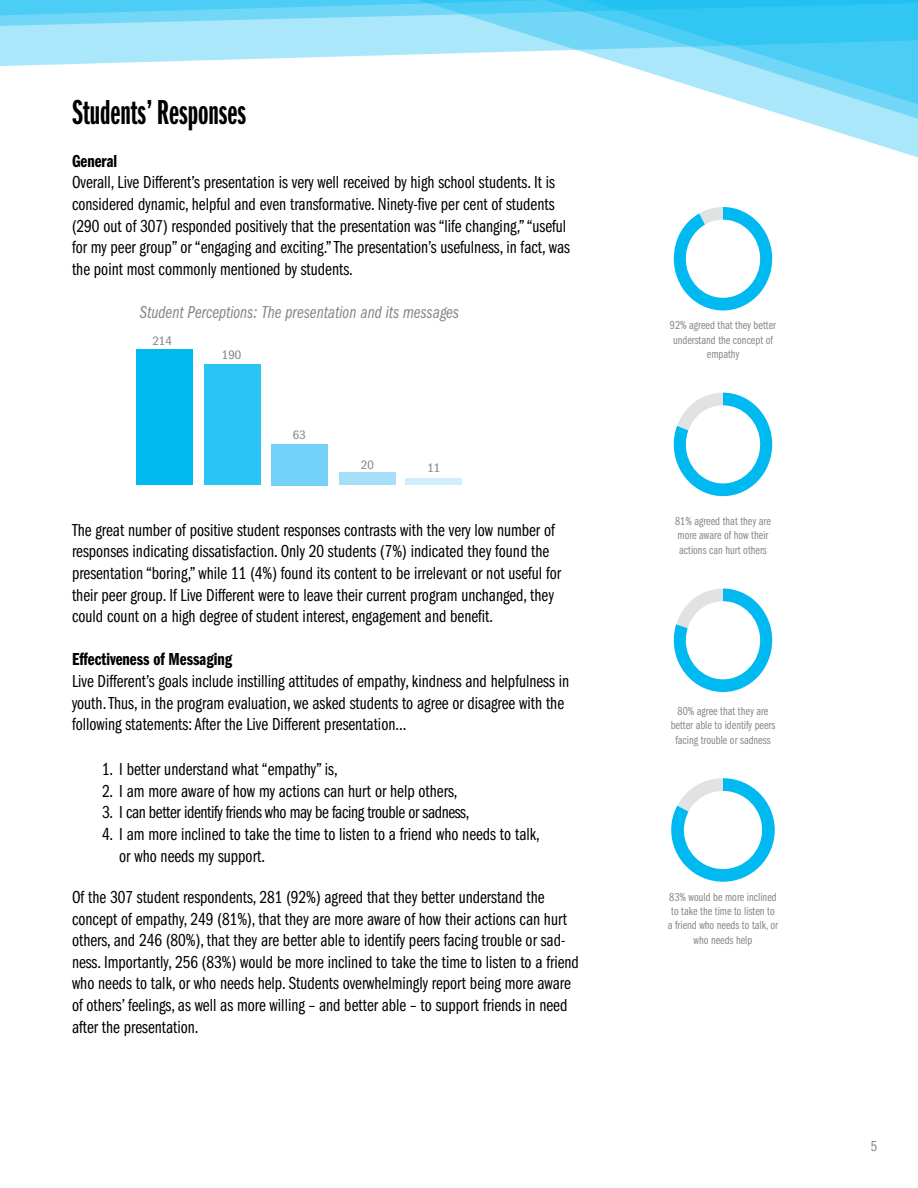
<style>
.page{position:relative;width:918px;height:1188px;background:#fff}
.page>*{position:absolute;margin:0;border:0;box-sizing:border-box;transform-origin:0 0}
.t1{font:36px "ITC Franklin Gothic Std Dm X Cp";color:#000}
.t2{font:18px/21.6px "ITC Franklin Gothic Std Bk Cp";color:#000}
.t3{font:18px "ITC Franklin Gothic Std Bk Cp";letter-spacing:-.02em;color:#000}
.t4{font:18px "ITC Franklin Gothic Std Dm Cp";color:#000}
.t5{font:17.85px "ITC Franklin Gothic Std Bk Cp It";color:#888787}
.t6{font:15px "ITC Franklin Gothic Std Bk Cp";color:#888787}
.t7{font:12.75px "ITC Franklin Gothic Std Bk Cp";color:#888787;scale:1.19 1}
.t8{font:12px/14.4px "ITC Franklin Gothic Std Bk Cp";color:#888787;text-align:center}
</style>
<div class="page">
<div style="left:406px;top:478px;width:56px;height:7px;background:#d1eefc"></div>
<div style="left:339px;top:472px;width:56px;height:13px;background:#a5dff9"></div>
<div style="left:271px;top:444px;width:56px;height:41px;background:#74d1f7"></div>
<div style="left:204px;top:365px;width:56px;height:120px;background:#2ac5f4"></div>
<div style="left:137px;top:350px;width:56px;height:135px;background:#00b9f1"></div>
<svg style="left:674px;top:217px;width:98px;height:93px"></svg>
<svg style="left:674px;top:393px;width:98px;height:103px"></svg>
<svg style="left:674px;top:589px;width:98px;height:103px"></svg>
<svg style="left:671px;top:778px;width:104px;height:104px"></svg>
<svg style="left:0;top:0;width:918px;height:158px"></svg>
<h1 class="t1" style="left:72px;top:92px;width:175px">Students’ Responses</h1>
<p class="t4" style="left:72px;top:151px;width:47px">General</p>
<p class="t2" style="left:72px;top:172px;width:499px">Overall, Live Different’s presentation is very well received by high school students. It is considered dynamic, helpful and even transformative. Ninety-five per cent of students (290 out of 307) responded positively that the presentation was “life changing,” “useful for my peer group” or “engaging and exciting.” The presentation’s usefulness, in fact, was the point most commonly mentioned by students.</p>
<p class="t5" style="left:140px;top:303px;width:321px">Student Perceptions: The presentation and its messages</p>
<p class="t7" style="left:152px;top:334px;width:18px">214</p>
<p class="t7" style="left:222px;top:348px;width:18px">190</p>
<p class="t7" style="left:293px;top:428px;width:12px">63</p>
<p class="t7" style="left:361px;top:458px;width:12px">20</p>
<p class="t7" style="left:428px;top:461px;width:12px">11</p>
<p class="t2" style="left:72px;top:519px;width:491px">The great number of positive student responses contrasts with the very low number of responses indicating dissatisfaction. Only 20 students (7%) indicated they found the presentation “boring,” while 11 (4%) found its content to be irrelevant or not useful for their peer group. If Live Different were to leave their current program unchanged, they could count on a high degree of student interest, engagement and benefit.</p>
<p class="t4" style="left:72px;top:650px;width:162px">Effectiveness of Messaging</p>
<p class="t2" style="left:72px;top:671px;width:499px">Live Different’s goals include instilling attitudes of empathy, kindness and helpfulness in youth. Thus, in the program evaluation, we asked students to agree or disagree with the following statements: After the Live Different presentation...</p>
<p class="t2" style="left:102px;top:759px;width:237px">1. I better understand what “empathy” is,</p>
<p class="t2" style="left:102px;top:780px;width:357px">2. I am more aware of how my actions can hurt or help others,</p>
<p class="t3" style="left:102px;top:803px;width:369px">3. I can better identify friends who may be facing trouble or sadness,</p>
<p class="t2" style="left:119px;top:824px;width:422px;text-indent:-17px">4. I am more inclined to take the time to listen to a friend who needs to talk, or who needs my support.</p>
<p class="t2" style="left:72px;top:887px;width:508px">Of the 307 student respondents, 281 (92%) agreed that they better understand the concept of empathy, 249 (81%), that they are more aware of how their actions can hurt others, and 246 (80%), that they are better able to identify peers facing trouble or sad&shy;ness. Importantly, 256 (83%) would be more inclined to take the time to listen to a friend who needs to talk, or who needs help. Students overwhelmingly report being more aware of others’ feelings, as well as more willing – and better able – to support friends in need after the presentation.</p>
<p class="t8" style="left:670px;top:318px;width:108px">92% agreed that they better understand the concept of empathy</p>
<p class="t8" style="left:675px;top:514px;width:97px;text-align:left">81% agreed that they are more aware of how their actions can hurt others</p>
<p class="t8" style="left:671px;top:704px;width:106px">80% agree that they are better able to identify peers facing trouble or sadness</p>
<p class="t8" style="left:668px;top:890px;width:112px">83% would be more inclined to take the time to listen to a friend who needs to talk, or who needs help</p>
<p class="t6" style="left:871px;top:1138px;width:8px">5</p>
</div>
